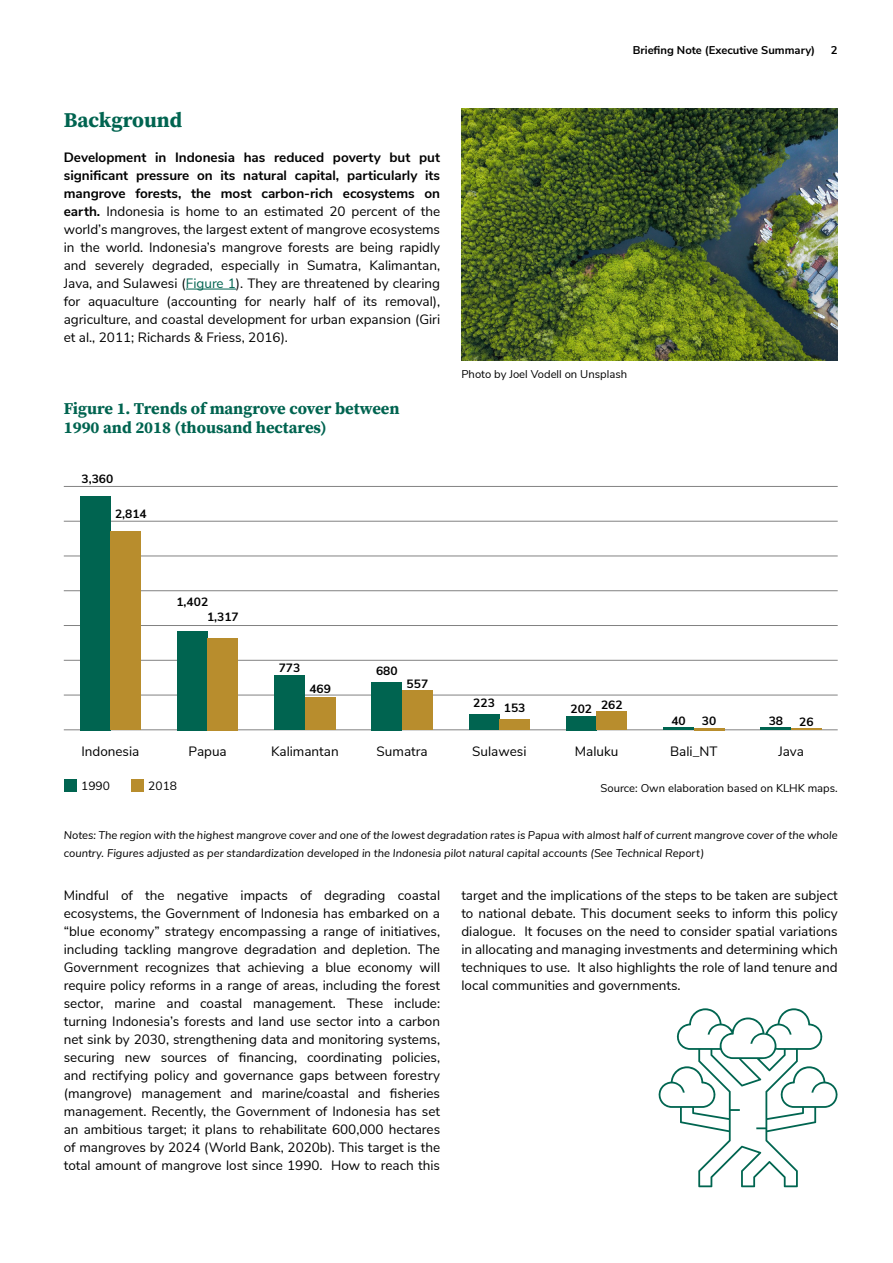
<style>
.page{position:relative;width:893px;height:1263px;background:#fff}
.page>*{position:absolute;margin:0;border:0;box-sizing:border-box;transform-origin:0 0}
.t1{font:700 21px "Source Serif Pro";color:#006450}
.t2{font:700 16.5px/19.8px "Source Serif Pro";color:#006450}
.t3{font:13.5px/18px "Nunito Sans";color:#000;text-align:justify}
.t4{font:700 12px "Nunito Sans";color:#000}
.t5{font:12px "Nunito Sans";color:#000}
.t6{font:italic 11.25px/18px "Nunito Sans";color:#000}
.t7{font:11.25px "Nunito Sans";color:#000}
.t8{font:700 11.25px "Nunito Sans";color:#000}
.s1{font-weight:700}
.s2{color:#00634f}
</style>
<div class="page">
<hr style="left:186px;top:289px;width:50px;height:1px;background:#006450">
<hr style="left:64px;top:486px;width:774px;height:1px;background:#000">
<hr style="left:64px;top:521px;width:774px;height:1px;background:#000">
<hr style="left:64px;top:556px;width:774px;height:1px;background:#000">
<hr style="left:64px;top:590px;width:774px;height:1px;background:#000">
<hr style="left:64px;top:625px;width:774px;height:1px;background:#000">
<hr style="left:64px;top:660px;width:774px;height:1px;background:#000">
<hr style="left:64px;top:695px;width:774px;height:1px;background:#000">
<hr style="left:64px;top:729px;width:774px;height:1px;background:#000">
<div style="left:80px;top:496px;width:30px;height:234px;background:#006450"></div>
<div style="left:110px;top:532px;width:31px;height:198px;background:#b88d2d"></div>
<div style="left:177px;top:631px;width:31px;height:99px;background:#006450"></div>
<div style="left:208px;top:638px;width:30px;height:92px;background:#b88d2d"></div>
<div style="left:274px;top:675px;width:31px;height:55px;background:#006450"></div>
<div style="left:305px;top:697px;width:30px;height:33px;background:#b88d2d"></div>
<div style="left:372px;top:682px;width:30px;height:48px;background:#006450"></div>
<div style="left:402px;top:691px;width:31px;height:39px;background:#b88d2d"></div>
<div style="left:469px;top:714px;width:30px;height:16px;background:#006450"></div>
<div style="left:499px;top:719px;width:31px;height:11px;background:#b88d2d"></div>
<div style="left:566px;top:716px;width:31px;height:14px;background:#006450"></div>
<div style="left:597px;top:712px;width:30px;height:18px;background:#b88d2d"></div>
<hr style="left:663px;top:727px;width:31px;height:3px;background:#006450">
<hr style="left:694px;top:728px;width:30px;height:2px;background:#b88d2d">
<hr style="left:761px;top:727px;width:30px;height:3px;background:#006450">
<hr style="left:791px;top:728px;width:31px;height:2px;background:#b88d2d">
<div style="left:64px;top:779px;width:13px;height:13px;background:#006450"></div>
<div style="left:131px;top:779px;width:13px;height:13px;background:#b88d2d"></div>
<img style="left:461px;top:108px;width:377px;height:252px">
<svg style="left:658px;top:1008px;width:180px;height:179px"></svg>
<h1 class="t1" style="left:64px;top:106px;width:120px">Background</h1>
<p class="t3" style="left:64px;top:147px;width:378px"><span class="s1">Development in Indonesia has reduced poverty but put significant pressure on its natural capital, particularly its mangrove forests, the most carbon-rich ecosystems on earth.</span> Indonesia is home to an estimated 20 percent of the world’s mangroves, the largest extent of mangrove ecosystems in the world. Indonesia’s mangrove forests are being rapidly and severely degraded, especially in Sumatra, Kalimantan, Java, and Sulawesi (<span class="s2">Figure 1</span>). They are threatened by clearing for aquaculture (accounting for nearly half of its removal), agriculture, and coastal development for urban expansion (Giri et al., 2011; Richards &amp; Friess, 2016).</p>
<p class="t2" style="left:64px;top:398px;width:337px">Figure 1. Trends of mangrove cover between<br>1990 and 2018 (thousand hectares)</p>
<p class="t4" style="left:82px;top:470px;width:33px">3,360</p>
<p class="t4" style="left:115px;top:505px;width:33px">2,814</p>
<p class="t8" style="left:633px;top:42px;width:184px">Briefing Note (Executive Summary)</p>
<p class="t8" style="left:831px;top:42px;width:8px">2</p>
<p class="t7" style="left:461px;top:366px;width:167px">Photo by Joel Vodell on Unsplash</p>
<p class="t4" style="left:176px;top:593px;width:33px">1,402</p>
<p class="t4" style="left:207px;top:608px;width:33px">1,317</p>
<p class="t4" style="left:279px;top:659px;width:23px">773</p>
<p class="t4" style="left:376px;top:662px;width:23px">680</p>
<p class="t4" style="left:309px;top:680px;width:23px">469</p>
<p class="t4" style="left:407px;top:675px;width:23px">557</p>
<p class="t4" style="left:473px;top:694px;width:23px">223</p>
<p class="t4" style="left:504px;top:699px;width:23px">153</p>
<p class="t4" style="left:601px;top:696px;width:23px">262</p>
<p class="t4" style="left:570px;top:700px;width:23px">202</p>
<p class="t4" style="left:671px;top:712px;width:16px">40</p>
<p class="t4" style="left:769px;top:712px;width:16px">38</p>
<p class="t4" style="left:702px;top:712px;width:16px">30</p>
<p class="t4" style="left:799px;top:713px;width:16px">26</p>
<p class="t3" style="left:81px;top:741px;width:60px">Indonesia</p>
<p class="t3" style="left:188px;top:741px;width:40px">Papua</p>
<p class="t3" style="left:271px;top:741px;width:69px">Kalimantan</p>
<p class="t3" style="left:377px;top:741px;width:53px">Sumatra</p>
<p class="t3" style="left:472px;top:741px;width:56px">Sulawesi</p>
<p class="t3" style="left:575px;top:741px;width:45px">Maluku</p>
<p class="t3" style="left:670px;top:741px;width:49px">Bali_NT</p>
<p class="t3" style="left:778px;top:741px;width:27px">Java</p>
<p class="t5" style="left:81px;top:777px;width:30px">1990</p>
<p class="t5" style="left:148px;top:777px;width:30px">2018</p>
<p class="t7" style="left:601px;top:780px;width:239px">Source: Own elaboration based on KLHK maps.</p>
<p class="t6" style="left:64px;top:826px;width:775px">Notes: The region with the highest mangrove cover and one of the lowest degradation rates is Papua with almost half of current mangrove cover of the whole country. Figures adjusted as per standardization developed in the Indonesia pilot natural capital accounts (See Technical Report)</p>
<p class="t3" style="left:64px;top:885px;width:378px">Mindful of the negative impacts of degrading coastal ecosystems, the Government of Indonesia has embarked on a “blue economy” strategy encompassing a range of initiatives, including tackling mangrove degradation and depletion. The Government recognizes that achieving a blue economy will require policy reforms in a range of areas, including the forest sector, marine and coastal management. These include: turning Indonesia’s forests and land use sector into a carbon net sink by 2030, strengthening data and monitoring systems, securing new sources of financing, coordinating policies, and rectifying policy and governance gaps between forestry (mangrove) management and marine/coastal and fisheries management. Recently, the Government of Indonesia has set an ambitious target; it plans to rehabilitate 600,000 hectares of mangroves by 2024 (World Bank, 2020b). This target is the total amount of mangrove lost since 1990. How to reach this</p>
<p class="t3" style="left:461px;top:885px;width:378px">target and the implications of the steps to be taken are subject to national debate. This document seeks to inform this policy dialogue. It focuses on the need to consider spatial variations in allocating and managing investments and determining which techniques to use. It also highlights the role of land tenure and local communities and governments.</p>
</div>
